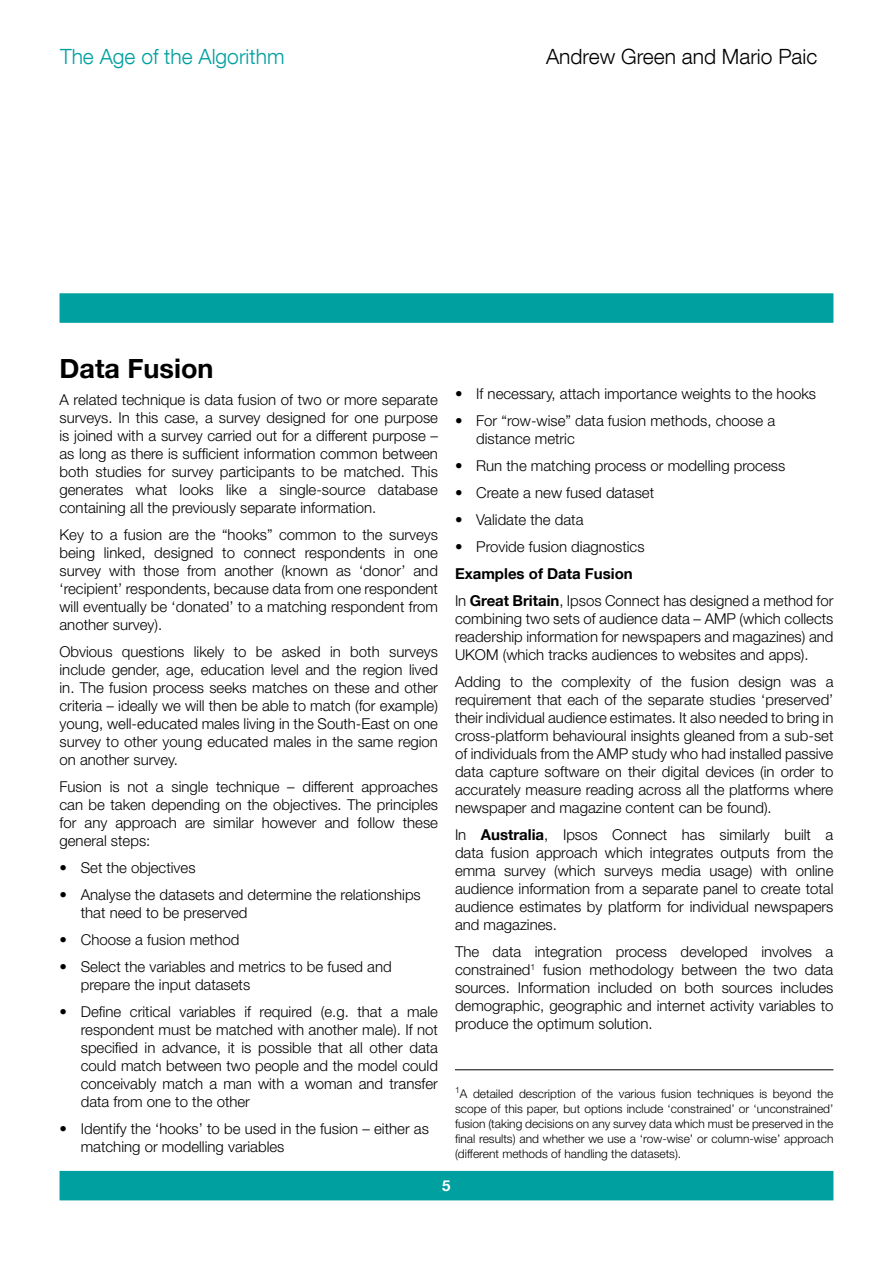
<style>
.page{position:relative;width:893px;height:1263px;background:#fff}
.page>*{position:absolute;margin:0;border:0;box-sizing:border-box;transform-origin:0 0}
.t1{font:700 27px "Helvetica Neue";color:#000}
.t2{font:300 21px "Helvetica Neue LT Com";color:#000}
.t3{font:300 21px "Helvetica Neue LT Com";color:#009fa0}
.t4{font:300 15px/18px "Helvetica Neue LT";color:#000;text-align:justify}
.t5{font:700 15px "Helvetica Neue LT Com";color:#000}
.t6{font:700 15px "Helvetica Neue";color:#fff}
.t7{font:300 12px/15px "Helvetica Neue LT";color:#000;text-align:justify}
.s1{font-family:"Helvetica Neue";font-weight:700}
</style>
<div class="page">
<div style="left:60px;top:1171px;width:773px;height:29px;background:#009fa0"></div>
<div style="left:60px;top:293px;width:773px;height:30px;background:#009fa0;border:2px solid #009fa0"></div>
<hr style="left:455px;top:1069px;width:378px;height:1px;background:#000">
<h2 class="t3" style="left:60px;top:44px;width:226px">The Age of the Algorithm</h2>
<h2 class="t2" style="left:546px;top:44px;width:273px">Andrew Green and Mario Paic</h2>
<h1 class="t1" style="left:60px;top:347px;width:156px">Data Fusion</h1>
<p class="t4" style="left:60px;top:390px;width:380px">A related technique is data fusion of two or more separate surveys. In this case, a survey designed for one purpose is joined with a survey carried out for a different purpose – as long as there is sufficient information common between both studies for survey participants to be matched. This generates what looks like a single-source database containing all the previously separate information.</p>
<p class="t4" style="left:60px;top:525px;width:380px">Key to a fusion are the “hooks” common to the surveys being linked, designed to connect respondents in one survey with those from another (known as ‘donor’ and ‘recipient’ respondents, because data from one respondent will eventually be ‘donated’ to a matching respondent from another survey).</p>
<p class="t4" style="left:60px;top:642px;width:380px">Obvious questions likely to be asked in both surveys include gender, age, education level and the region lived in. The fusion process seeks matches on these and other criteria – ideally we will then be able to match (for example) young, well-educated males living in the South-East on one survey to other young educated males in the same region on another survey.</p>
<p class="t4" style="left:60px;top:777px;width:380px">Fusion is not a single technique – different approaches can be taken depending on the objectives. The principles for any approach are similar however and follow these general steps:</p>
<p class="t4" style="left:60px;top:858px;width:138px">• Set the objectives</p>
<p class="t4" style="left:81px;top:885px;width:342px;text-indent:-21px">• Analyse the datasets and determine the relationships that need to be preserved</p>
<p class="t4" style="left:60px;top:930px;width:181px">• Choose a fusion method</p>
<p class="t4" style="left:81px;top:957px;width:312px;text-indent:-21px">• Select the variables and metrics to be fused and prepare the input datasets</p>
<p class="t4" style="left:81px;top:1002px;width:359px;text-indent:-21px">• Define critical variables if required (e.g. that a male respondent must be matched with another male). If not specified in advance, it is possible that all other data could match between two people and the model could conceivably match a man with a woman and transfer data from one to the other</p>
<p class="t4" style="left:81px;top:1119px;width:350px;text-indent:-21px">• Identify the ‘hooks’ to be used in the fusion – either as matching or modelling variables</p>
<p class="t4" style="left:455px;top:384px;width:363px">• If necessary, attach importance weights to the hooks</p>
<p class="t4" style="left:476px;top:411px;width:300px;text-indent:-21px">• For “row-wise” data fusion methods, choose a distance metric</p>
<p class="t4" style="left:455px;top:456px;width:332px">• Run the matching process or modelling process</p>
<p class="t4" style="left:455px;top:483px;width:201px">• Create a new fused dataset</p>
<p class="t4" style="left:455px;top:510px;width:130px">• Validate the data</p>
<p class="t4" style="left:455px;top:537px;width:191px">• Provide fusion diagnostics</p>
<p class="t5" style="left:455px;top:564px;width:179px">Examples of Data Fusion</p>
<p class="t4" style="left:455px;top:591px;width:380px">In <span class="s1">Great Britain</span>, Ipsos Connect has designed a method for combining two sets of audience data – AMP (which collects readership information for newspapers and magazines) and UKOM (which tracks audiences to websites and apps).</p>
<p class="t4" style="left:455px;top:672px;width:380px">Adding to the complexity of the fusion design was a requirement that each of the separate studies ‘preserved’ their individual audience estimates. It also needed to bring in cross-platform behavioural insights gleaned from a sub-set of individuals from the AMP study who had installed passive data capture software on their digital devices (in order to accurately measure reading across all the platforms where newspaper and magazine content can be found).</p>
<p class="t4" style="left:455px;top:825px;width:380px">In <span class="s1">Australia</span>, Ipsos Connect has similarly built a data fusion approach which integrates outputs from the emma survey (which surveys media usage) with online audience information from a separate panel to create total audience estimates by platform for individual newspapers and magazines.</p>
<p class="t4" style="left:455px;top:942px;width:380px">The data integration process developed involves a constrained<sup>1</sup> fusion methodology between the two data sources. Information included on both sources includes demographic, geographic and internet activity variables to produce the optimum solution.</p>
<p class="t7" style="left:455px;top:1086px;width:380px"><sup>1</sup>A detailed description of the various fusion techniques is beyond the scope of this paper, but options include ‘constrained’ or ‘unconstrained’ fusion (taking decisions on any survey data which must be preserved in the final results) and whether we use a ‘row-wise’ or column-wise’ approach (different methods of handling the datasets).</p>
<p class="t6" style="left:442px;top:1174px;width:10px">5</p>
</div>
